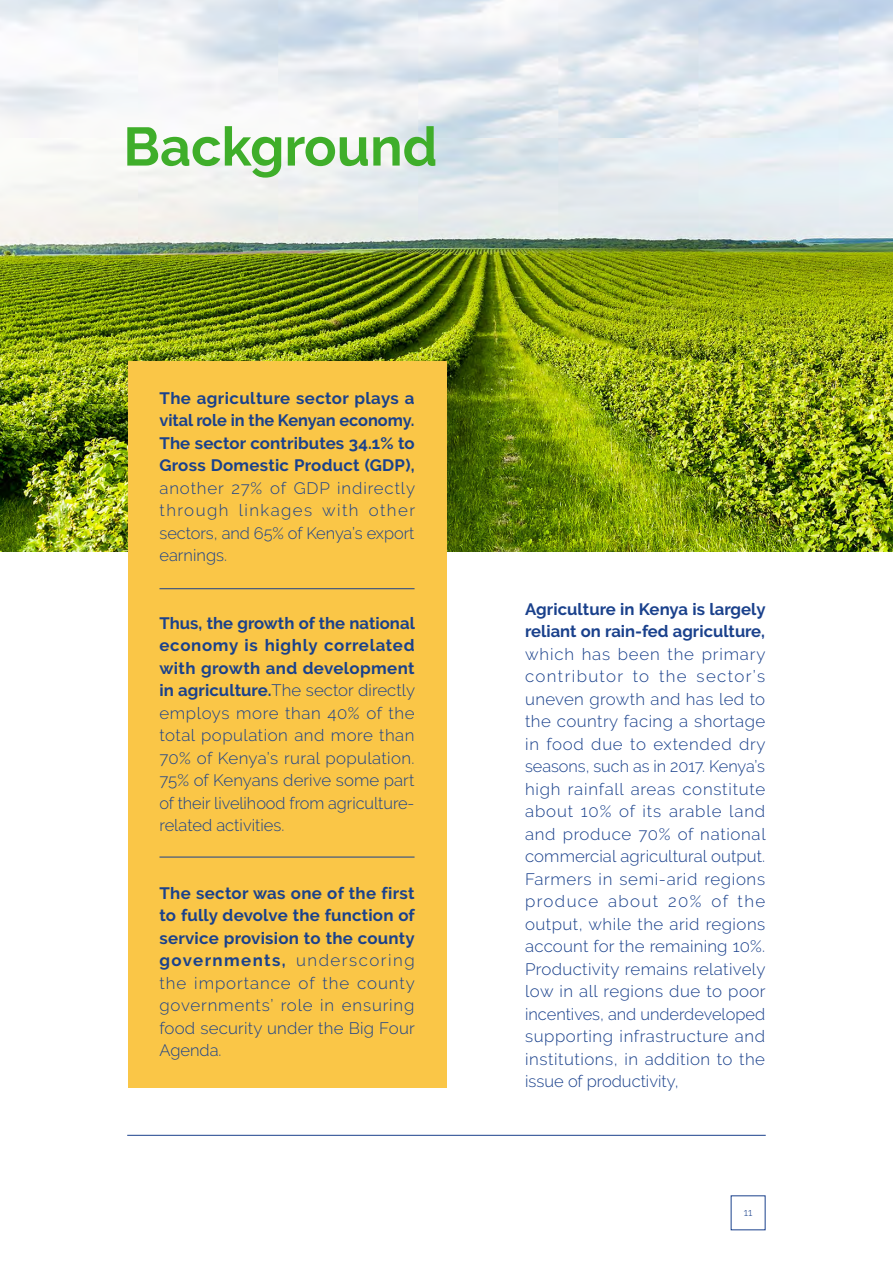
<style>
.page{position:relative;width:893px;height:1263px;background:#fff}
.page>*{position:absolute;margin:0;border:0;box-sizing:border-box;transform-origin:0 0}
.t1{font:700 54px "Raleway";color:#3fae2a}
.t2{font:300 16.5px/22.5px "Raleway";color:#1a418c;text-align:justify}
.t3{font:700 16.5px/22.5px "Raleway";letter-spacing:.005em;color:#1a418c}
.t4{font:300 10.5px "Raleway";color:#1a418c}
.s1{font-weight:700}
</style>
<div class="page">
<img style="left:0;top:0;width:893px;height:551px">
<div style="left:128px;top:361px;width:318px;height:726px;background:#fac647"></div>
<hr style="left:159px;top:857px;width:256px;height:1px;background:#1a418c">
<hr style="left:159px;top:588px;width:256px;height:1px;background:#1a418c">
<hr style="left:127px;top:1135px;width:639px;height:1px;background:#1a418c">
<h1 class="t1" style="left:123px;top:116px;width:316px">Background</h1>
<p class="t3" style="left:159px;top:387px;width:257px;text-align:justify">The agriculture sector plays a vital role in the Kenyan economy.<br>The sector contributes 34.1% to Gross Domestic Product (GDP),</p>
<p class="t2" style="left:159px;top:476px;width:257px">another 27% of GDP indirectly through linkages with other sectors, and 65% of Kenya’s export earnings.</p>
<p class="t2" style="left:159px;top:611px;width:257px"><span class="s1">Thus, the growth of the national economy is highly correlated with growth and development in agriculture.</span>The sector directly employs more than 40% of the total population and more than 70% of Kenya’s rural population.<br>75% of Kenyans derive some part of their livelihood from agriculture&shy;related activities.</p>
<p class="t2" style="left:159px;top:881px;width:257px"><span class="s1">The sector was one of the first to fully devolve the function of service provision to the county governments,</span> underscoring the importance of the county governments’ role in ensuring food security under the Big Four Agenda.</p>
<p class="t3" style="left:525px;top:598px;width:242px">Agriculture in Kenya is largely reliant on rain-fed agriculture,</p>
<p class="t2" style="left:525px;top:642px;width:242px">which has been the primary contributor to the sector’s uneven growth and has led to the country facing a shortage in food due to extended dry seasons, such as in 2017. Kenya’s high rainfall areas constitute about 10% of its arable land and produce 70% of national commercial agricultural output.<br>Farmers in semi-arid regions produce about 20% of the output, while the arid regions account for the remaining 10%.<br>Productivity remains relatively low in all regions due to poor incentives, and underdeveloped supporting infrastructure and institutions, in addition to the issue of productivity,</p>
<p class="t4" style="left:744px;top:1206px;width:10px">11</p>
</div>
